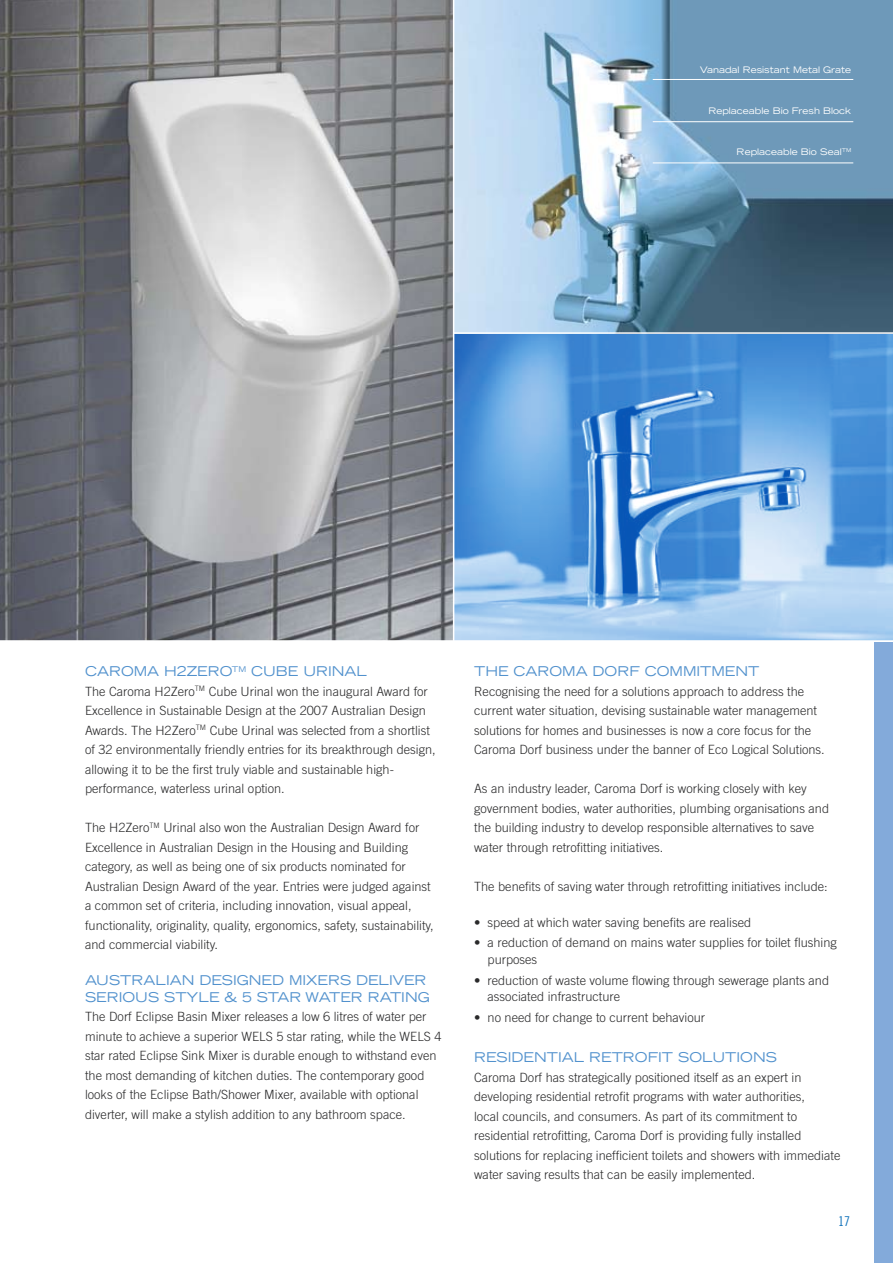
<style>
.page{position:relative;width:893px;height:1263px;background:#fff}
.page>*{position:absolute;margin:0;border:0;box-sizing:border-box;transform-origin:0 0}
.t1{font:expanded 13.5px "Trade Gothic LT Std";color:#5191cd}
.t2{font:13.5px "Trade Gothic LT Std Cn 18";color:#1072ba}
.t3{font:300 12.75px/19.5px "Trade Gothic LT Std";color:#29292a}
.t4{font:expanded 9px "Trade Gothic LT Std";color:#fff}
</style>
<div class="page">
<img style="left:0;top:0;width:893px;height:640px">
<svg style="left:454px;top:334px;width:439px;height:306px;background:#6ea8df"></svg>
<hr style="left:453px;top:0;width:1px;height:641px;background:#fff">
<hr style="left:454px;top:332px;width:439px;height:2px;background:#fff">
<hr style="left:653px;top:79px;width:200px;height:1px;background:#fff">
<hr style="left:653px;top:121px;width:200px;height:1px;background:#fff">
<hr style="left:653px;top:163px;width:200px;height:1px;background:#fff">
<div style="left:874px;top:642px;width:19px;height:621px;background:#83aada"></div>
<p class="t4" style="left:700px;top:64px;width:153px">VANADAL RESISTANT METAL GRATE</p>
<p class="t4" style="left:708px;top:104px;width:144px">REPLACEABLE BIO FRESH B LOCK</p>
<p class="t4" style="left:737px;top:146px;width:116px">REPLACEABLE BIO SEAL<sup>TM</sup></p>
<p class="t1" style="left:85px;top:662px;width:26px">CAROMA</p>
<p class="t1" style="left:164px;top:662px;width:46px">H2ZERO</p>
<p class="t1" style="left:232px;top:662px;width:83px"><sup>TM</sup> CUBE URINAL</p>
<p class="t3" style="left:85px;top:681px;width:352px">The Caroma H2Zero<sup>tm</sup> Cube Urinal won the inaugural Award for Excellence in Sustainable Design at the 2007 Australian Design Awards. The H2Zero<sup>tm</sup> Cube Urinal was selected from a shortlist of 32 environmentally friendly entries for its breakthrough design, allowing it to be the first truly viable and sustainable high&shy;performance, waterless urinal option.</p>
<p class="t3" style="left:85px;top:818px;width:350px">The H2Zero<sup>tm</sup> Urinal also won the Australian Design Award for Excellence in Australian Design in the Housing and Building category, as well as being one of six products nominated for Australian Design Award of the year. Entries were judged against a common set of criteria, including innovation, visual appeal, functionality, originality, quality, ergonomics, safety, sustainability, and commercial viability.</p>
<p class="t1" style="left:85px;top:971px;width:36px">AUSTRALIAN</p>
<p class="t1" style="left:199px;top:971px;width:24px">DESIGNED</p>
<p class="t1" style="left:289px;top:971px;width:41px">MIXERS</p>
<p class="t1" style="left:356px;top:971px;width:21px">DELI</p>
<p class="t1" style="left:393px;top:971px;width:23px">VER</p>
<p class="t1" style="left:85px;top:988px;width:22px">SERIO</p>
<p class="t1" style="left:135px;top:988px;width:52px">US STYLE</p>
<p class="t1" style="left:224px;top:988px;width:56px">&amp; 5 STAR</p>
<p class="t1" style="left:306px;top:988px;width:25px">WATER</p>
<p class="t1" style="left:368px;top:988px;width:23px">RATING</p>
<p class="t3" style="left:85px;top:1007px;width:358px">The Dorf Eclipse Basin Mixer releases a low 6 litres of water per minute to achieve a superior WELS 5 star rating, while the WELS 4 star rated Eclipse Sink Mixer is durable enough to withstand even the most demanding of kitchen duties. The contemporary good looks of the Eclipse Bath/Shower Mixer, available with optional diverter, will make a stylish addition to any bathroom space.</p>
<p class="t1" style="left:474px;top:662px;width:24px">THE</p>
<p class="t1" style="left:513px;top:662px;width:26px">CAROMA</p>
<p class="t1" style="left:593px;top:662px;width:25px">DORF</p>
<p class="t1" style="left:645px;top:662px;width:13px">COMMITMENT</p>
<p class="t3" style="left:474px;top:681px;width:352px">Recognising the need for a solutions approach to address the current water situation, devising sustainable water management solutions for homes and businesses is now a core focus for the Caroma Dorf business under the banner of Eco Logical Solutions.</p>
<p class="t3" style="left:474px;top:779px;width:356px">As an industry leader, Caroma Dorf is working closely with key government bodies, water authorities, plumbing organisations and the building industry to develop responsible alternatives to save water through retrofitting initiatives.</p>
<p class="t3" style="left:474px;top:876px;width:355px">The benefits of saving water through retrofitting initiatives include:</p>
<p class="t3" style="left:474px;top:912px;width:278px">• speed at which water saving benefits are realised</p>
<p class="t3" style="left:488px;top:934px;width:351px;line-height:16.5px;text-indent:-13px">• a reduction of demand on mains water supplies for toilet flushing purposes</p>
<p class="t3" style="left:488px;top:972px;width:343px;line-height:16.5px;text-indent:-13px">• reduction of waste volume flowing through sewerage plants and associated infrastructure</p>
<p class="t3" style="left:474px;top:1007px;width:232px">• no need for change to current behaviour</p>
<p class="t1" style="left:474px;top:1048px;width:23px">RESIDENTIAL</p>
<p class="t1" style="left:589px;top:1048px;width:12px">RETROFIT</p>
<p class="t1" style="left:678px;top:1048px;width:13px">SOL</p>
<p class="t1" style="left:713px;top:1048px;width:24px">UTIONS</p>
<p class="t3" style="left:474px;top:1067px;width:368px">Caroma Dorf has strategically positioned itself as an expert in developing residential retrofit programs with water authorities,<br>local councils, and consumers. As part of its commitment to residential retrofitting, Caroma Dorf is providing fully installed solutions for replacing inefficient toilets and showers with immediate water saving results that can be easily implemented.</p>
<p class="t2" style="left:838px;top:1213px;width:13px">17</p>
</div>
